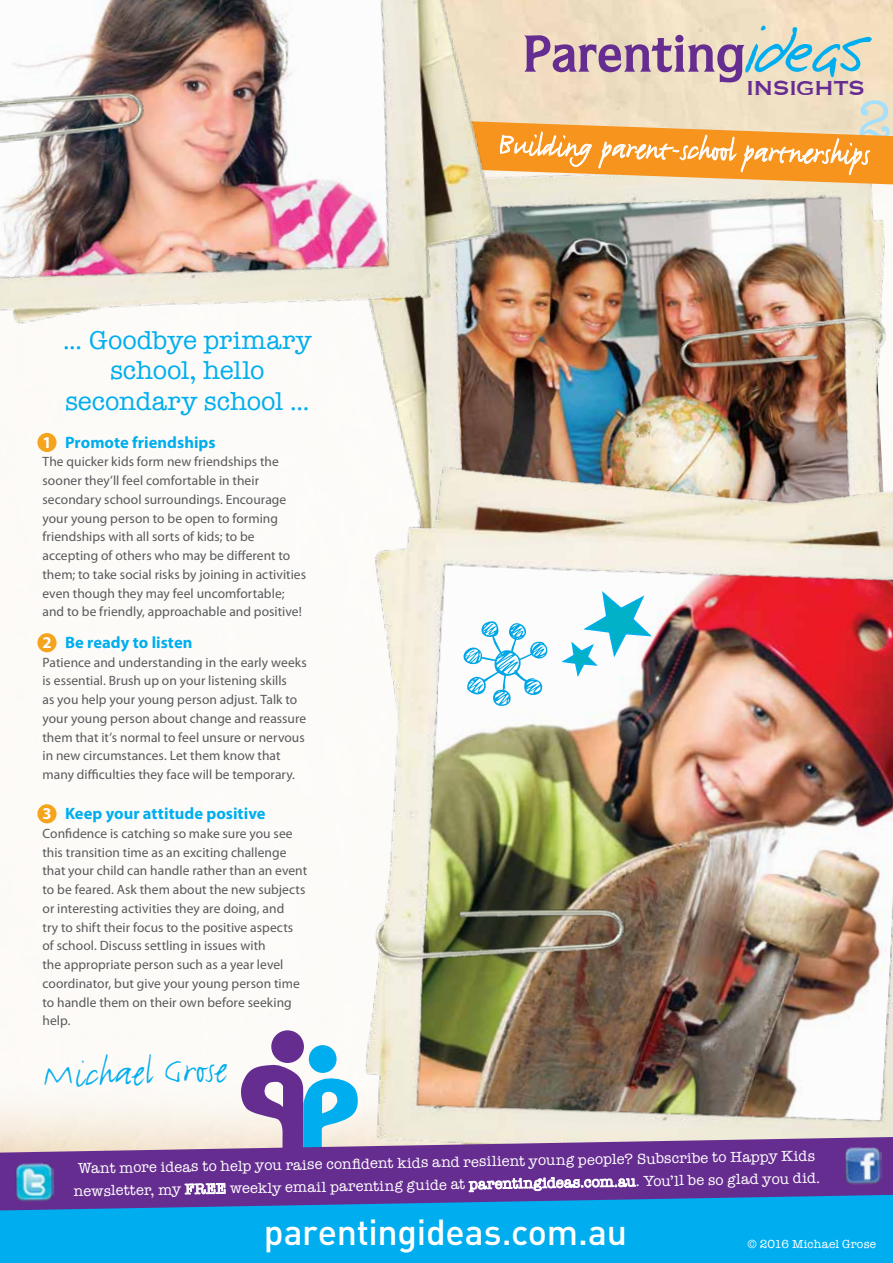
<style>
.page{position:relative;width:893px;height:1263px;background:#fff}
.page>*{position:absolute;margin:0;border:0;box-sizing:border-box;transform-origin:0 0}
.t1{font:55.5px "American Typewriter";color:#a5dff9}
.t2{font:41.4px "Justlefthand";color:#00aeef}
.t3{font:500 35.7px "DIN";letter-spacing:-.01em;color:#fff}
.t4{font:32.85px "Justlefthand";color:#fff}
.t5{font:26.4px/30.5px "American Typewriter";letter-spacing:-.005em;color:#00aeef;text-align:center}
.t6{font:26.4px "Copperplate";letter-spacing:-.05em;color:#662d91}
.t7{font:700 16.5px "Myriad Pro";color:#00aeef}
.t8{font:15px/22.5px "American Typewriter";color:#fff;text-align:center}
.t9{font:13.5px/18.8px "Myriad Pro";letter-spacing:.005em;color:#58595b}
.t10{font:12px "American Typewriter";letter-spacing:.015em;color:#fff}
.s1{color:#fff}
</style>
<div class="page">
<img style="left:379px;top:212px;width:508px;height:229px">
<img style="left:529px;top:0;width:364px;height:212px">
<div style="left:37px;top:433px;width:20px;height:19px;background:#f4a41d;border-radius:50%"></div>
<div style="left:37px;top:633px;width:20px;height:19px;background:#f4a41d;border-radius:50%"></div>
<div style="left:37px;top:804px;width:20px;height:19px;background:#f4a41d;border-radius:50%"></div>
<div style="left:271px;top:1030px;width:33px;height:33px;background:#662d91;border-radius:50%"></div>
<div style="left:309px;top:1045px;width:28px;height:28px;background:#00aeef;border-radius:50%"></div>
<img style="left:365px;top:441px;width:528px;height:623px">
<svg style="left:559px;top:591px;width:95px;height:88px"></svg>
<svg style="left:462px;top:620px;width:86px;height:86px"></svg>
<svg style="left:0;top:1064px;width:893px;height:199px;background:#7195c1"></svg>
<img style="left:844px;top:1147px;width:38px;height:39px">
<img style="left:15px;top:1163px;width:39px;height:40px">
<svg style="left:529px;top:26px;width:343px;height:56px;background:#c5bcbc"></svg>
<svg style="left:529px;top:115px;width:364px;height:69px;background:#f5b463"></svg>
<img style="left:0;top:0;width:529px;height:346px">
<h3 class="t5" style="left:63px;top:324px;width:251px">... Goodbye primary school, hello secondary school ...</h3>
<p class="t7" style="left:43px;top:433px;width:175px"><span class="s1">1</span> Promote friendships</p>
<p class="t9" style="left:43px;top:453px;width:265px">The quicker kids form new friendships the sooner they’ll feel comfortable in their secondary school surroundings. Encourage your young person to be open to forming friendships with all sorts of kids; to be accepting of others who may be different to them; to take social risks by joining in activities even though they may feel uncomfortable; and to be friendly, approachable and positive!</p>
<p class="t7" style="left:43px;top:633px;width:152px"><span class="s1">2</span> Be ready to listen</p>
<p class="t9" style="left:43px;top:653px;width:266px">Patience and understanding in the early weeks is essential. Brush up on your listening skills<br>as you help your young person adjust. Talk to your young person about change and reassure them that it’s normal to feel unsure or nervous in new circumstances. Let them know that many difficulties they face will be temporary.</p>
<p class="t7" style="left:43px;top:804px;width:224px"><span class="s1">3</span> Keep your attitude positive</p>
<p class="t9" style="left:43px;top:824px;width:266px">Confidence is catching so make sure you see this transition time as an exciting challenge that your child can handle rather than an event to be feared. Ask them about the new subjects or interesting activities they are doing, and<br>try to shift their focus to the positive aspects of school. Discuss settling in issues with<br>the appropriate person such as a year level coordinator, but give your young person time to handle them on their own before seeking help.</p>
<h2 class="t2" style="left:42px;top:1052px;width:186px;rotate:-2deg">Michael Grose</h2>
<h3 class="t6" style="left:746px;top:71px;width:121px">INSIGHTS</h3>
<h3 class="t4" style="left:499px;top:128px;width:373px;rotate:1deg">Building parent-school partnerships</h3>
<h1 class="t1" style="left:857px;top:78px;width:37px">2</h1>
<p class="t8" style="left:73px;top:1157px;width:748px;rotate:-1deg">Want more ideas to help you raise confi dent kids and resilient young people? Subscribe to Happy Kids newsletter, my FREE weekly email parenting guide at parentingideas.com.au. You’ll be so glad you did.</p>
<h3 class="t3" style="left:264px;top:1209px;width:365px">parentingideas.com.au</h3>
<p class="t10" style="left:747px;top:1235px;width:130px">© 2016 Michael Grose</p>
</div>
